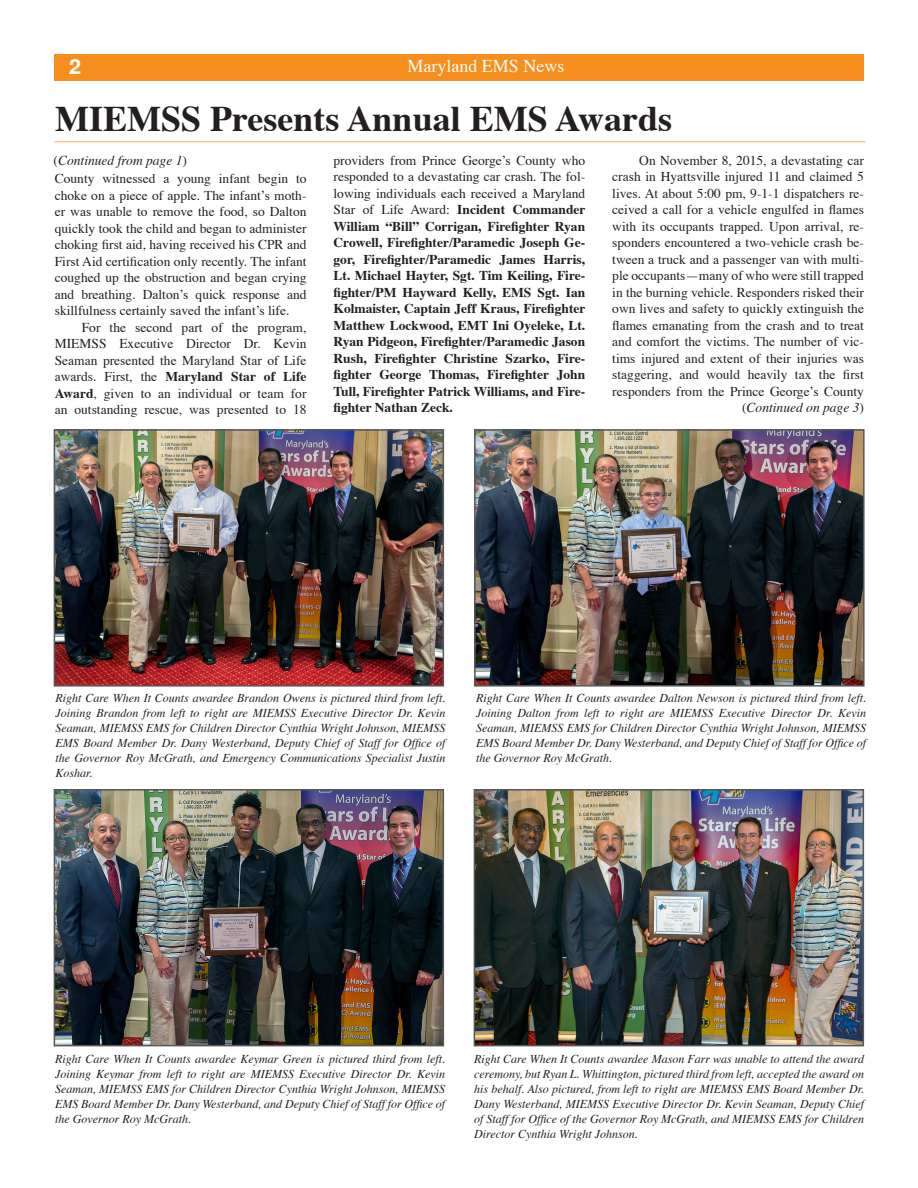
<style>
.page{position:relative;width:918px;height:1188px;background:#fff}
.page>*{position:absolute;margin:0;border:0;box-sizing:border-box;transform-origin:0 0}
.t1{font:700 36px "Times";color:#231f20}
.t2{font:700 21px "Helvetica Neue";color:#fff}
.t3{font:18px "Times";color:#fff}
.Body_Copy{font:13.5px/16.5px "Times";color:#231f20;text-align:justify}
.Body_Copy-2{font:700 13.5px/16.5px "Times";color:#231f20;text-align:justify}
.Body_Copy-3{font:italic 13.5px "Times";color:#231f20}
.Captions{font:italic 12px/15px "Times";color:#231f20;text-align:justify}
.s1{font-style:normal}
.s2{font-weight:400}
.s3{font-weight:700}
</style>
<div class="page">
<div style="left:54px;top:54px;width:810px;height:27px;background:#f68f1e"></div>
<hr style="left:54px;top:141px;width:812px;height:1px;background:#fcc992">
<img style="left:57px;top:432px;width:384px;height:252px">
<div style="left:54px;top:429px;width:390px;height:258px;border:2px solid #57585a"></div>
<img style="left:477px;top:432px;width:385px;height:252px">
<div style="left:474px;top:429px;width:391px;height:258px;border:2px solid #57585a"></div>
<img style="left:57px;top:792px;width:384px;height:251px">
<div style="left:54px;top:789px;width:390px;height:257px;border:2px solid #57585a"></div>
<img style="left:477px;top:792px;width:384px;height:251px">
<div style="left:474px;top:789px;width:390px;height:257px;border:2px solid #57585a"></div>
<p class="t2" style="left:69px;top:54px;width:13px">2</p>
<p class="t3" style="left:408px;top:55px;width:158px">Maryland EMS News</p>
<p class="t1" style="left:55px;top:95px;width:618px">MIEMSS Presents Annual EMS Awards</p>
<p class="Body_Copy-3" style="left:54px;top:152px;width:135px"><span class="s1">(</span>Continued from page 1<span class="s1">)</span></p>
<p class="Body_Copy-2" style="left:334px;top:152px;width:253px"><span class="s2">providers from Prince George’s County who responded to a devastating car crash. The fol&shy;lowing individuals each received a Maryland Star of Life Award:</span> Incident Commander William “Bill” Corrigan, Firefighter Ryan Crowell, Firefighter/Paramedic Joseph Ge&shy;gor, Firefighter/Paramedic James Harris, Lt. Michael Hayter, Sgt. Tim Keiling, Fire&shy;fighter/PM Hayward Kelly, EMS Sgt. Ian Kolmaister, Captain Jeff Kraus, Firefighter Matthew Lockwood, EMT Ini Oyeleke, Lt.<br>Ryan Pidgeon, Firefighter/Paramedic Jason Rush, Firefighter Christine Szarko, Fire&shy;fighter George Thomas, Firefighter John Tull, Firefighter Patrick Williams, and Fire&shy;fighter Nathan Zeck.</p>
<p class="Body_Copy" style="left:612px;top:153px;width:253px;text-indent:27px">On November 8, 2015, a devastating car crash in Hyattsville injured 11 and claimed 5 lives. At about 5:00 pm, 9-1-1 dispatchers re&shy;ceived a call for a vehicle engulfed in flames with its occupants trapped. Upon arrival, re&shy;sponders encountered a two-vehicle crash be&shy;tween a truck and a passenger van with multi&shy;ple occupants—many of who were still trapped in the burning vehicle. Responders risked their own lives and safety to quickly extinguish the flames emanating from the crash and to treat and comfort the victims. The number of vic&shy;tims injured and extent of their injuries was staggering, and would heavily tax the first responders from the Prince George’s County</p>
<p class="Body_Copy" style="left:55px;top:171px;width:253px">County witnessed a young infant begin to choke on a piece of apple. The infant’s moth&shy;er was unable to remove the food, so Dalton quickly took the child and began to administer choking first aid, having received his CPR and First Aid certification only recently. The infant coughed up the obstruction and began crying and breathing. Dalton’s quick response and skillfulness certainly saved the infant’s life.</p>
<p class="Body_Copy" style="left:55px;top:320px;width:253px;text-indent:27px">For the second part of the program, MIEMSS Executive Director Dr. Kevin Seaman presented the Maryland Star of Life awards. First, the <span class="s3">Maryland Star of Life Award</span>, given to an individual or team for an outstanding rescue, was presented to 18</p>
<p class="Body_Copy-3" style="left:742px;top:399px;width:123px"><span class="s1">(</span>Continued on page 3<span class="s1">)</span></p>
<p class="Captions" style="left:56px;top:691px;width:391px">Right Care When It Counts awardee Brandon Owens is pictured third from left.<br>Joining Brandon from left to right are MIEMSS Executive Director Dr. Kevin Seaman, MIEMSS EMS for Children Director Cynthia Wright Johnson, MIEMSS EMS Board Member Dr. Dany Westerband, Deputy Chief of Staff for Office of the Governor Roy McGrath, and Emergency Communications Specialist Justin Koshar.</p>
<p class="Captions" style="left:476px;top:691px;width:391px">Right Care When It Counts awardee Dalton Newson is pictured third from left.<br>Joining Dalton from left to right are MIEMSS Executive Director Dr. Kevin Seaman, MIEMSS EMS for Children Director Cynthia Wright Johnson, MIEMSS EMS Board Member Dr. Dany Westerband, and Deputy Chief of Staff for Office of the Governor Roy McGrath.</p>
<p class="Captions" style="left:55px;top:1052px;width:391px">Right Care When It Counts awardee Keymar Green is pictured third from left.<br>Joining Keymar from left to right are MIEMSS Executive Director Dr. Kevin Seaman, MIEMSS EMS for Children Director Cynthia Wright Johnson, MIEMSS EMS Board Member Dr. Dany Westerband, and Deputy Chief of Staff for Office of the Governor Roy McGrath.</p>
<p class="Captions" style="left:474px;top:1052px;width:391px">Right Care When It Counts awardee Mason Farr was unable to attend the award ceremony, but Ryan L. Whittington, pictured third from left, accepted the award on his behalf. Also pictured, from left to right are MIEMSS EMS Board Member Dr.<br>Dany Westerband, MIEMSS Executive Director Dr. Kevin Seaman, Deputy Chief of Staff for Office of the Governor Roy McGrath, and MIEMSS EMS for Children Director Cynthia Wright Johnson.</p>
</div>
